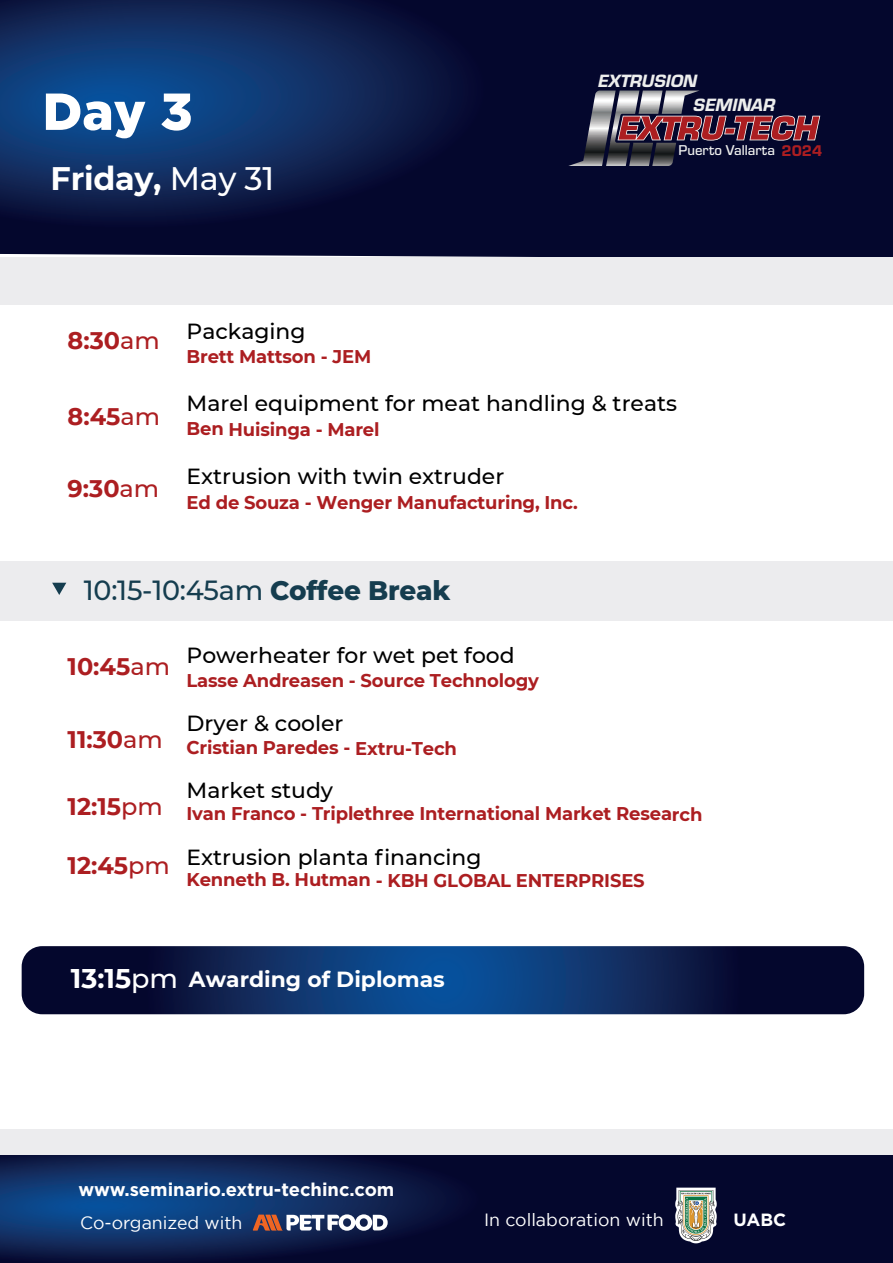
<style>
.page{position:relative;width:893px;height:1263px;background:#fff}
.page>*{position:absolute;margin:0;border:0;box-sizing:border-box;transform-origin:0 0}
.t1{font:900 51.9px "Gotham";color:#fff}
.t2{font:700 32.55px "Montserrat";letter-spacing:-.01em;color:#fff}
.t3{font:500 27.6px "Montserrat";letter-spacing:-.01em;color:#153d4f}
.t4{font:700 27px "Montserrat";color:#fff}
.t5{font:700 24px "Montserrat";color:#ac1e21}
.t6{font:500 21.9px "Montserrat";color:#000}
.t7{font:700 21.9px "Montserrat";color:#fff}
.t8{font:700 18.45px "Montserrat";letter-spacing:-.01em;color:#ac1e21}
.t9{font:700 18.45px "Gotham";color:#fff}
.t10{font:18.45px "Eurostile Hea Ita";color:#edeeed}
.t11{font:17.7px "Gotham";color:#fff}
.t12{font:700 17.7px "Gotham";color:#fff}
.t13{font:500 14.85px "Eurostile";color:#edeeed}
.s1{font-weight:500}
.s2{font-family:"Eurostile Hea";font-weight:400;font-size:16.05px;color:#ac1e21}
.s3{font-weight:800;font-size:26.85px}
</style>
<div class="page">
<svg style="left:22px;top:946px;width:842px;height:68px;background:#0c275a"></svg>
<svg style="left:0;top:0;width:893px;height:257px;background:#091844"></svg>
<svg style="left:568px;top:91px;width:253px;height:75px;background:#45334a"></svg>
<div style="left:0;top:1129px;width:893px;height:92px;background:#ececee"></div>
<svg style="left:0;top:1156px;width:893px;height:107px;background:#081844"></svg>
<div style="left:0;top:257px;width:893px;height:48px;background:#ececee"></div>
<div style="left:0;top:561px;width:893px;height:60px;background:#ececee"></div>
<svg style="left:52px;top:583px;width:14px;height:12px"></svg>
<img style="left:662px;top:1182px;width:67px;height:67px">
<svg style="left:253px;top:1214px;width:135px;height:17px"></svg>
<h1 class="t1" style="left:43px;top:82px;width:151px">Day 3</h1>
<h2 class="t2" style="left:51px;top:155px;width:225px">Friday, <span class="s1">May 31</span></h2>
<h3 class="t5" style="left:68px;top:323px;width:94px">8:30<span class="s1">am</span></h3>
<p class="t6" style="left:187px;top:316px;width:120px">Packaging</p>
<p class="t8" style="left:187px;top:343px;width:186px">Brett Mattson - JEM</p>
<p class="t10" style="left:598px;top:68px;width:101px">EXTRUSION</p>
<p class="t10" style="left:694px;top:92px;width:83px">SEMINAR</p>
<p class="t13" style="left:678px;top:140px;width:145px">Puerto Vallarta <span class="s2">2024</span></p>
<h3 class="t5" style="left:68px;top:399px;width:94px">8:45<span class="s1">am</span></h3>
<h3 class="t5" style="left:68px;top:471px;width:93px">9:30<span class="s1">am</span></h3>
<p class="t6" style="left:187px;top:388px;width:492px">Marel equipment for meat handling &amp; treats</p>
<p class="t8" style="left:187px;top:416px;width:195px">Ben Huisinga - Marel</p>
<p class="t6" style="left:187px;top:461px;width:319px">Extrusion with twin extruder</p>
<p class="t8" style="left:187px;top:489px;width:393px">Ed de Souza - Wenger Manufacturing, Inc.</p>
<h3 class="t3" style="left:84px;top:571px;width:368px">10:15-10:45am <span class="s3">Coffee Break</span></h3>
<h3 class="t5" style="left:68px;top:649px;width:104px">10:45<span class="s1">am</span></h3>
<h3 class="t5" style="left:68px;top:722px;width:97px">11:30<span class="s1">am</span></h3>
<h3 class="t5" style="left:68px;top:789px;width:97px">12:15<span class="s1">pm</span></h3>
<h3 class="t5" style="left:68px;top:849px;width:104px">12:45<span class="s1">pm</span></h3>
<p class="t6" style="left:187px;top:640px;width:330px">Powerheater for wet pet food</p>
<p class="t8" style="left:187px;top:667px;width:354px">Lasse Andreasen - Source Technology</p>
<p class="t6" style="left:187px;top:708px;width:158px">Dryer &amp; cooler</p>
<p class="t8" style="left:187px;top:735px;width:272px">Cristian Paredes - Extru-Tech</p>
<p class="t6" style="left:187px;top:775px;width:148px">Market study</p>
<p class="t8" style="left:187px;top:800px;width:517px">Ivan Franco - Triplethree International Market Research</p>
<p class="t6" style="left:187px;top:841px;width:296px">Extrusion planta financing</p>
<p class="t8" style="left:187px;top:867px;width:460px">Kenneth B. Hutman - KBH GLOBAL ENTERPRISES</p>
<h3 class="t4" style="left:71px;top:959px;width:109px">13:15<span class="s1">pm</span></h3>
<p class="t7" style="left:189px;top:964px;width:257px">Awarding of Diplomas</p>
<p class="t9" style="left:79px;top:1178px;width:317px">www.seminario.extru-techinc.com</p>
<p class="t11" style="left:80px;top:1213px;width:164px">Co-organized with</p>
<p class="t11" style="left:484px;top:1210px;width:181px">In collaboration with</p>
<p class="t12" style="left:733px;top:1209px;width:54px">UABC</p>
</div>
